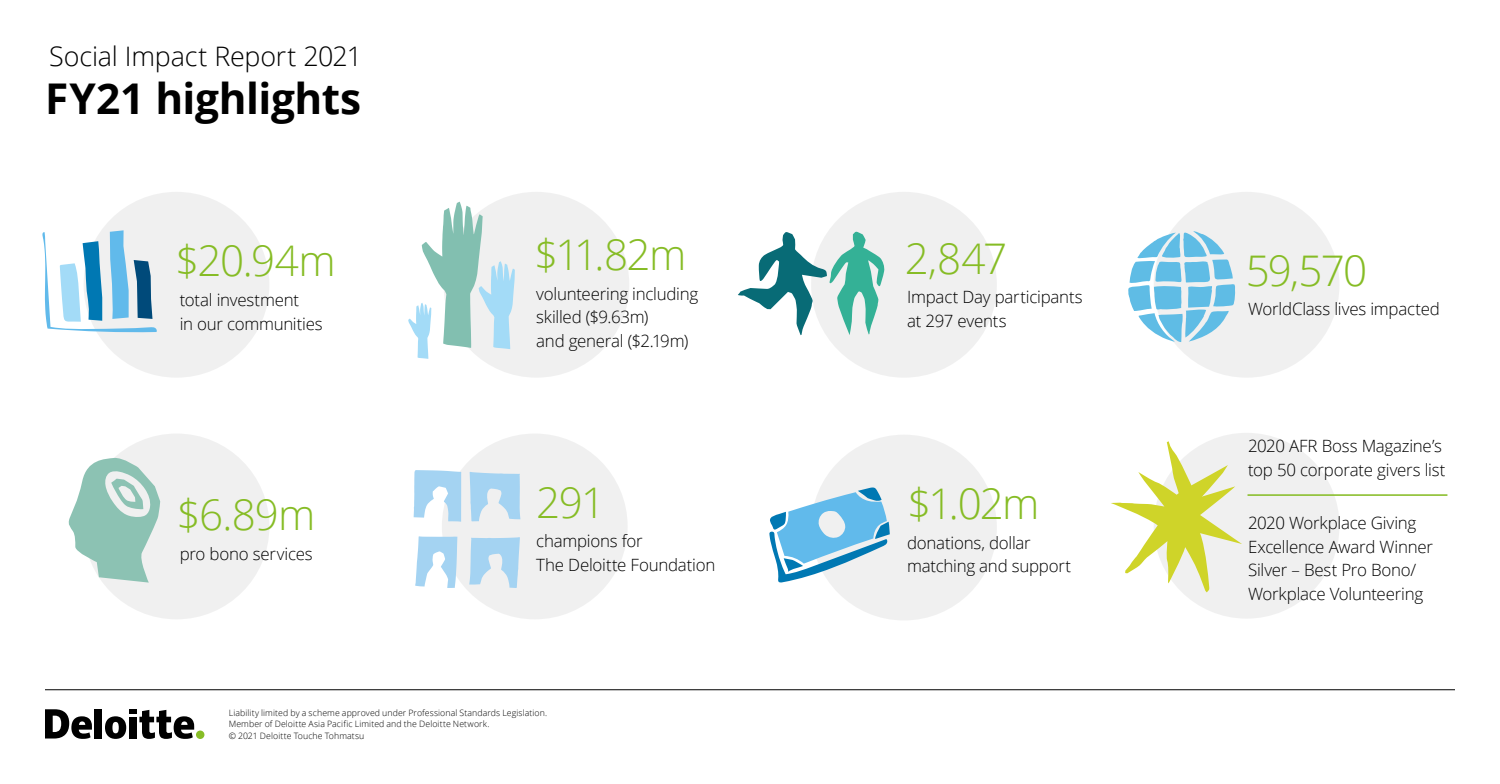
<style>
.page{position:relative;width:1500px;height:784px;background:#fff}
.page>*{position:absolute;margin:0;border:0;box-sizing:border-box;transform-origin:0 0}
.t1{font:700 42.38px "Open Sans";letter-spacing:-.005em;color:#000}
.t2{font:300 42.25px "Open Sans";letter-spacing:-.035em;color:#86bc25}
.t3{font:300 26.88px "Open Sans";letter-spacing:-.01em;color:#000}
.t4{font:300 16.88px/23.9px "Open Sans";letter-spacing:-.015em;color:#000}
.t5{font:300 8.75px/11.4px "Open Sans";letter-spacing:.01em;color:#000}
</style>
<div class="page">
<div style="left:444px;top:192px;width:185px;height:186px;background:#f0f0f0;border-radius:50%"></div>
<svg style="left:408px;top:202px;width:107px;height:157px"></svg>
<div style="left:811px;top:192px;width:186px;height:186px;background:#f0f0f0;border-radius:50%"></div>
<svg style="left:738px;top:232px;width:147px;height:103px"></svg>
<div style="left:84px;top:192px;width:185px;height:186px;background:#f0f0f0;border-radius:50%"></div>
<svg style="left:42px;top:230px;width:115px;height:103px"></svg>
<div style="left:811px;top:434px;width:186px;height:186px;background:#f0f0f0;border-radius:50%"></div>
<svg style="left:769px;top:487px;width:121px;height:96px"></svg>
<div style="left:442px;top:433px;width:186px;height:186px;background:#f0f0f0;border-radius:50%"></div>
<svg style="left:470px;top:472px;width:50px;height:49px"></svg>
<svg style="left:414px;top:470px;width:47px;height:52px"></svg>
<svg style="left:469px;top:537px;width:51px;height:51px"></svg>
<svg style="left:415px;top:536px;width:42px;height:52px"></svg>
<div style="left:1154px;top:192px;width:186px;height:186px;background:#f0f0f0;border-radius:50%"></div>
<svg style="left:1128px;top:230px;width:108px;height:112px"></svg>
<div style="left:1154px;top:433px;width:186px;height:185px;background:#f0f0f0;border-radius:50%"></div>
<hr style="left:1248px;top:494px;width:199px;height:2px;background:#86bc25">
<svg style="left:1111px;top:441px;width:131px;height:151px"></svg>
<div style="left:84px;top:433px;width:185px;height:186px;background:#f0f0f0;border-radius:50%"></div>
<svg style="left:68px;top:458px;width:92px;height:124px"></svg>
<hr style="left:45px;top:689px;width:1410px;height:1px;background:#000">
<div style="left:196px;top:730px;width:8px;height:9px;background:#87bd26;border-radius:50%"></div>
<div style="left:95px;top:709px;width:7px;height:29px;background:#000"></div>
<svg style="left:105px;top:716px;width:21px;height:23px"></svg>
<div style="left:129px;top:716px;width:8px;height:22px;background:#000"></div>
<div style="left:129px;top:709px;width:8px;height:5px;background:#000"></div>
<svg style="left:139px;top:710px;width:55px;height:29px"></svg>
<svg style="left:45px;top:709px;width:47px;height:30px"></svg>
<h3 class="t3" style="left:49px;top:37px;width:314px">Social Impact Report 2021</h3>
<h1 class="t1" style="left:45px;top:69px;width:318px">FY21 highlights</h1>
<h2 class="t2" style="left:175px;top:232px;width:162px">$20.94m</h2>
<p class="t4" style="left:180px;top:287px;width:145px">total investment<br>in our communities</p>
<h2 class="t2" style="left:176px;top:486px;width:141px">$6.89m</h2>
<p class="t4" style="left:180px;top:541px;width:134px">pro bono services</p>
<h2 class="t2" style="left:534px;top:226px;width:154px">$11.82m</h2>
<p class="t4" style="left:536px;top:281px;width:163px">volunteering including skilled ($9.63m)<br>and general ($2.19m)</p>
<h2 class="t2" style="left:536px;top:473px;width:70px">291</h2>
<p class="t4" style="left:536px;top:529px;width:181px">champions for<br>The Deloitte Foundation</p>
<p class="t5" style="left:229px;top:707px;width:320px">Liability limited by a scheme approved under Professional Standards Legislation.<br>Member of Deloitte Asia Pacific Limited and the Deloitte Network.<br>© 2021 Deloitte Touche Tohmatsu</p>
<h2 class="t2" style="left:905px;top:229px;width:104px">2,847</h2>
<p class="t4" style="left:907px;top:285px;width:177px">Impact Day participants at 297 events</p>
<h2 class="t2" style="left:907px;top:475px;width:134px">$1.02m</h2>
<p class="t4" style="left:907px;top:530px;width:166px">donations, dollar matching and support</p>
<h2 class="t2" style="left:1246px;top:241px;width:123px">59,570</h2>
<p class="t4" style="left:1248px;top:297px;width:193px">WorldClass lives impacted</p>
<p class="t4" style="left:1248px;top:433px;width:199px">2020 AFR Boss Magazine’s top 50 corporate givers list</p>
<p class="t4" style="left:1248px;top:510px;width:186px">2020 Workplace Giving<br>Excellence Award Winner<br>Silver – Best Pro Bono/<br>Workplace Volunteering</p>
</div>
